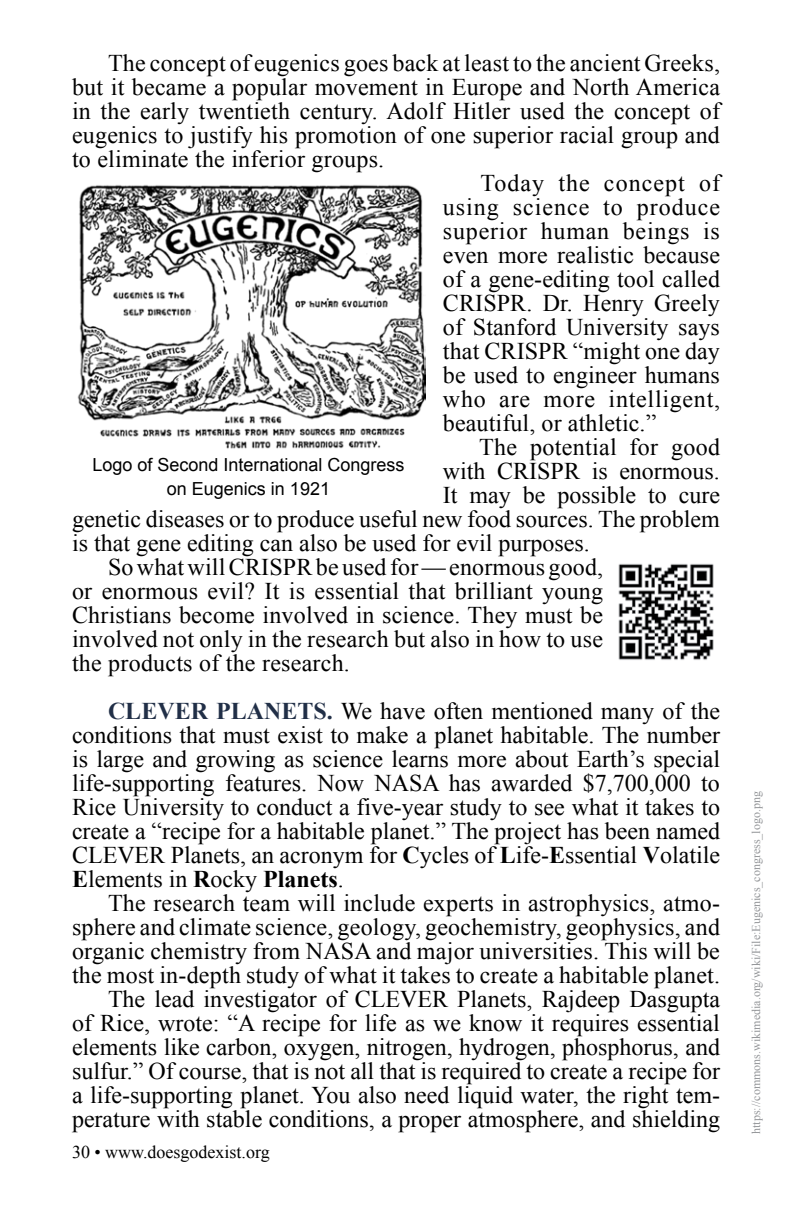
<style>
.page{position:relative;width:792px;height:1224px;background:#fff}
.page>*{position:absolute;margin:0;border:0;box-sizing:border-box;transform-origin:0 0}
.t1{font:24px/24px "Times New Roman";letter-spacing:.01em;color:#000;text-align:justify}
.t2{font:24px "Times New Roman";letter-spacing:.03em;color:#000}
.t3{font:24px "Times New Roman";letter-spacing:.04em;color:#000}
.t4{font:24px "Times New Roman";letter-spacing:.035em;color:#000}
.t5{font:24px "Times New Roman";letter-spacing:.045em;color:#000}
.t6{font:18px/24px "Arial";color:#000;text-align:center}
.t7{font:18px "Times New Roman";color:#000}
.t8{font:12px "Times New Roman";color:#939598}
.s1{font-weight:700;color:#212f47}
.s2{font-weight:700}
</style>
<div class="page">
<img style="left:618px;top:563px;width:96px;height:97px">
<img style="left:77px;top:184px;width:348px;height:265px">
<p class="t1" style="left:108px;top:50px;width:614px">The concept of eugenics goes back at least to the ancient Greeks,</p>
<p class="t1" style="left:72px;top:74px;width:650px">but it became a popular movement in Europe and North America</p>
<p class="t1" style="left:72px;top:98px;width:650px">in the early twentieth century. Adolf Hitler used the concept of</p>
<p class="t1" style="left:72px;top:122px;width:649px">eugenics to justify his promotion of one superior racial group and</p>
<p class="t1" style="left:72px;top:146px;width:314px">to eliminate the inferior groups.</p>
<p class="t5" style="left:480px;top:166px;width:241px">Today the concept of</p>
<p class="t3" style="left:443px;top:190px;width:279px">using science to produce</p>
<p class="t4" style="left:443px;top:214px;width:278px">superior human beings is</p>
<p class="t1" style="left:443px;top:242px;width:279px">even more realistic because</p>
<p class="t1" style="left:443px;top:266px;width:279px">of a gene-editing tool called</p>
<p class="t1" style="left:443px;top:290px;width:278px">CRISPR. Dr. Henry Greely</p>
<p class="t1" style="left:443px;top:314px;width:279px">of Stanford University says</p>
<p class="t1" style="left:443px;top:338px;width:278px">that CRISPR “might one day</p>
<p class="t1" style="left:443px;top:362px;width:279px">be used to engineer humans</p>
<p class="t2" style="left:443px;top:382px;width:279px">who are more intelligent,</p>
<p class="t1" style="left:443px;top:410px;width:215px">beautiful, or athletic.”</p>
<p class="t1" style="left:479px;top:434px;width:242px">The potential for good</p>
<p class="t1" style="left:443px;top:458px;width:279px">with CRISPR is enormous.</p>
<p class="t1" style="left:443px;top:482px;width:279px">It may be possible to cure</p>
<p class="t1" style="left:72px;top:506px;width:649px">genetic diseases or to produce useful new food sources. The problem</p>
<p class="t1" style="left:72px;top:530px;width:519px">is that gene editing can also be used for evil purposes.</p>
<p class="t1" style="left:108px;top:554px;width:497px">So what will CRISPR be used for—enormous good,</p>
<p class="t1" style="left:72px;top:578px;width:533px">or enormous evil? It is essential that brilliant young</p>
<p class="t1" style="left:72px;top:602px;width:533px">Christians become involved in science. They must be</p>
<p class="t1" style="left:72px;top:626px;width:533px">involved not only in the research but also in how to use</p>
<p class="t1" style="left:72px;top:650px;width:279px">the products of the research.</p>
<p class="t1" style="left:72px;top:698px;width:650px;text-indent:36px"><span class="s1">CLEVER PLANETS.</span> We have often mentioned many of the conditions that must exist to make a planet habitable. The number is large and growing as science learns more about Earth’s special life-supporting features. Now NASA has awarded $7,700,000 to Rice University to conduct a five-year study to see what it takes to create a “recipe for a habitable planet.” The project has been named CLEVER Planets, an acronym for <span class="s2">C</span>ycles of <span class="s2">L</span>ife-<span class="s2">E</span>ssential <span class="s2">V</span>olatile <span class="s2">E</span>lements in <span class="s2">R</span>ocky <span class="s2">Planets</span>.</p>
<p class="t1" style="left:72px;top:890px;width:650px;text-align:right">The research team will include experts in astrophysics, atmo&shy;sphere and climate science, geology, geochemistry, geophysics, and organic chemistry from NASA and major universities. This will be the most in-depth study of what it takes to create a habitable planet.<br>The lead investigator of CLEVER Planets, Rajdeep Dasgupta<br>of Rice, wrote: “A recipe for life as we know it requires essential elements like carbon, oxygen, nitrogen, hydrogen, phosphorus, and sulfur.” Of course, that is not all that is required to create a recipe for a life-supporting planet. You also need liquid water, the right tem&shy;perature with stable conditions, a proper atmosphere, and shielding</p>
<p class="t6" style="left:92px;top:452px;width:314px">Logo of Second International Congress on Eugenics in 1921</p>
<p class="t7" style="left:72px;top:1140px;width:199px">30 • www.doesgodexist.org</p>
<p class="t8" style="left:748px;top:1134px;width:344px;rotate:-90deg">https://commons.wikimedia.org/wiki/File:Eugenics_congress_logo.png</p>
</div>
